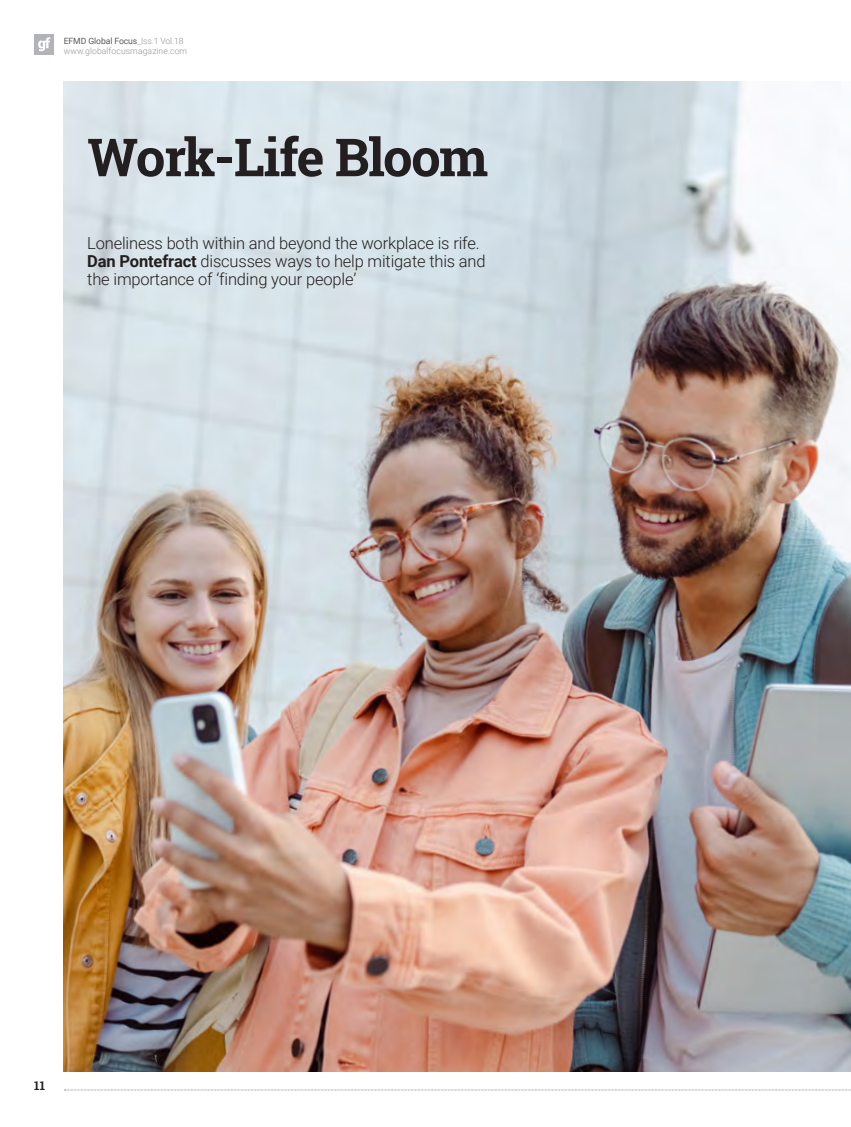
<style>
.page{position:relative;width:851px;height:1127px;background:#fff}
.page>*{position:absolute;margin:0;border:0;box-sizing:border-box;transform-origin:0 0}
.t1{font:700 52.5px "Roboto Slab";letter-spacing:-.025em;color:#231f20}
.t2{font:300 16.5px/18px "Roboto";letter-spacing:-.01em;color:#231f20}
.t3{font:700 12px "Roboto Slab";color:#231f20}
.t4{font:300 8.7px/10.1px "Roboto";letter-spacing:.01em;color:#939598}
.s1{font-weight:400;color:#57585a}
.s2{font-weight:700}
</style>
<div class="page">
<img style="left:64px;top:82px;width:786px;height:989px">
<svg style="left:64px;top:1089px;width:787px;height:1px"></svg>
<div style="left:34px;top:34px;width:20px;height:20px;background:#b2b3b7"></div>
<svg style="left:38px;top:37px;width:12px;height:14px"></svg>
<p class="t4" style="left:64px;top:35px;width:125px"><span class="s1">EFMD Global Focus</span>_Iss.1 Vol.18 www.globalfocusmagazine.com</p>
<h1 class="t1" style="left:87px;top:121px;width:402px">Work-Life Bloom</h1>
<p class="t2" style="left:87px;top:234px;width:400px">Loneliness both within and beyond the workplace is rife.<br><span class="s2">Dan Pontefract</span> discusses ways to help mitigate this and the importance of ‘finding your people’</p>
<p class="t3" style="left:34px;top:1077px;width:12px">11</p>
</div>
